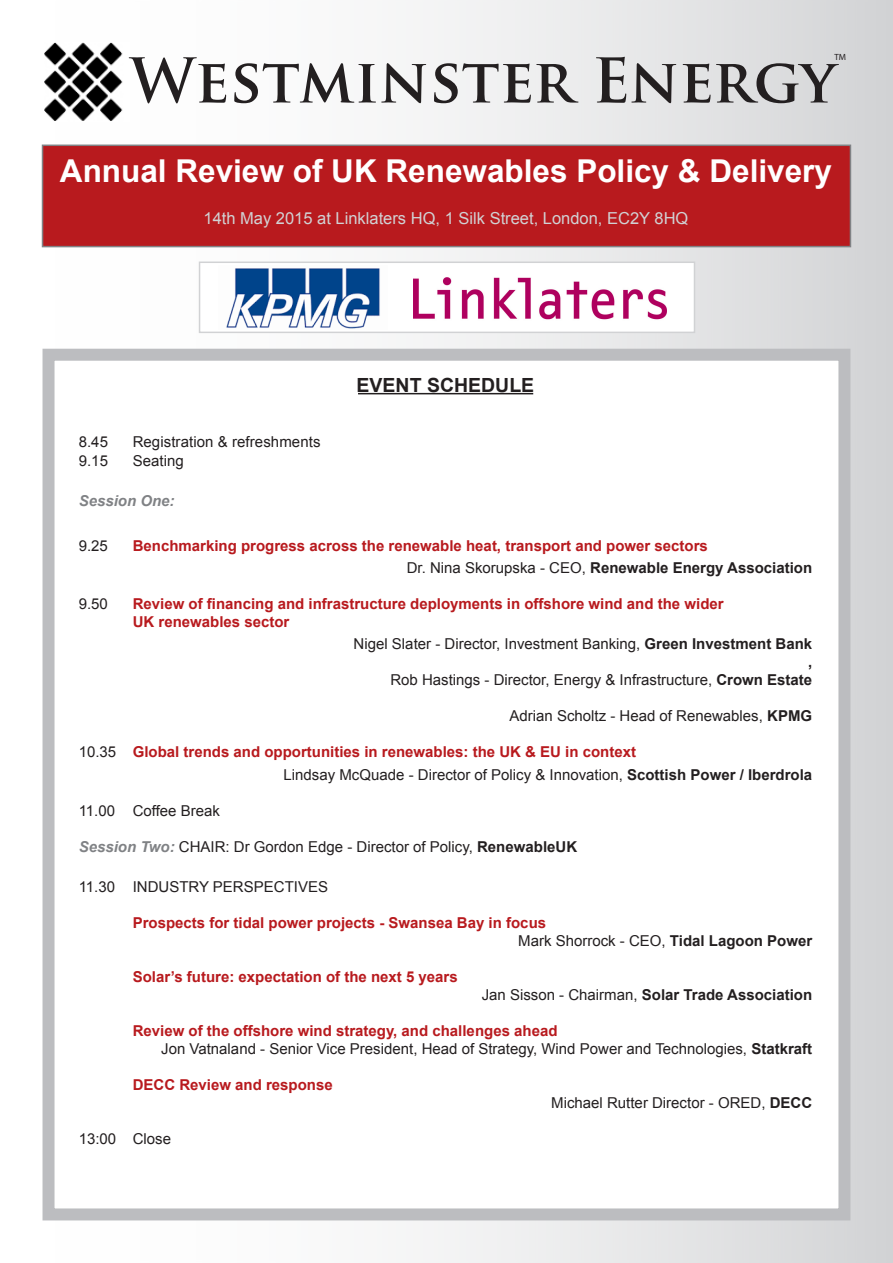
<style>
.page{position:relative;width:893px;height:1263px;background:#fff}
.page>*{position:absolute;margin:0;border:0;box-sizing:border-box;transform-origin:0 0}
.t1{font:700 60px "Trajan Pro";color:#231f20}
.t2{font:700 31.5px "Arial";color:#fff}
.t3{font:700 19.5px "Arial";color:#231f20}
.t4{font:16.5px "Arial";color:#d1d2d4}
.t5{font:15px "Arial";color:#231f20}
.t6{font:700 15px "Arial";color:#b81a1e}
.t7{font:700 15px "Arial";color:#231f20}
.t8{font:italic 700 15px "Arial";color:#808285}
.t9{font:9px "Myriad Pro";color:#231f20}
.s1{font-weight:400}
.s2{font-weight:700}
.s3{font-weight:400;color:#231f20}
.s4{font-weight:700;font-style:italic;color:#808285}
</style>
<div class="page">
<div style="left:0;top:0;width:893px;height:1263px;background:linear-gradient(to right,#fff,#d8d9db)"></div>
<div style="left:43px;top:349px;width:807px;height:871px;background:#fff;border:12px solid #bcbdc0"></div>
<hr style="left:358px;top:393px;width:175px;height:1px;background:#231f20">
<div style="left:42px;top:145px;width:809px;height:102px;background:#b81a1e;border:2px solid #808285"></div>
<img style="left:45px;top:43px;width:85px;height:78px">
<div style="left:199px;top:261px;width:496px;height:72px;background:#fff;border:2px solid #d1d2d4"></div>
<img style="left:413px;top:277px;width:254px;height:43px">
<img style="left:226px;top:268px;width:154px;height:61px">
<p class="t9" style="left:834px;top:52px;width:13px">TM</p>
<p class="t1" style="left:130px;top:43px;width:708px">Westminster Energy</p>
<p class="t2" style="left:60px;top:149px;width:774px">Annual Review of UK Renewables Policy &amp; Delivery</p>
<p class="t4" style="left:203px;top:206px;width:486px">14th May 2015 at Linklaters HQ, 1 Silk Street, London, EC2Y 8HQ</p>
<p class="t3" style="left:357px;top:371px;width:179px">EVENT SCHEDULE</p>
<p class="t5" style="left:79px;top:431px;width:31px">8.45</p>
<p class="t5" style="left:133px;top:431px;width:189px">Registration &amp; refreshments</p>
<p class="t5" style="left:79px;top:450px;width:31px">9.15</p>
<p class="t5" style="left:133px;top:450px;width:53px">Seating</p>
<p class="t8" style="left:79px;top:491px;width:97px">Session One:</p>
<p class="t5" style="left:79px;top:535px;width:31px">9.25</p>
<p class="t6" style="left:133px;top:535px;width:577px">Benchmarking progress across the renewable heat, transport and power sectors</p>
<p class="t7" style="left:407px;top:557px;width:407px"><span class="s1">Dr. Nina Skorupska - CEO,</span> Renewable Energy Association</p>
<p class="t5" style="left:79px;top:593px;width:31px">9.50</p>
<p class="t6" style="left:133px;top:593px;width:592px">Review of financing and infrastructure deployments in offshore wind and the wider</p>
<p class="t6" style="left:133px;top:611px;width:158px">UK renewables sector</p>
<p class="t5" style="left:354px;top:634px;width:460px">Nigel Slater - Director, Investment Banking, <span class="s2">Green Investment Bank</span></p>
<p class="t7" style="left:808px;top:651px;width:6px">,</p>
<p class="t5" style="left:390px;top:670px;width:423px">Rob Hastings - Director, Energy &amp; Infrastructure, <span class="s2">Crown Estate</span></p>
<p class="t5" style="left:509px;top:706px;width:304px">Adrian Scholtz - Head of Renewables, <span class="s2">KPMG</span></p>
<p class="t6" style="left:79px;top:741px;width:559px"><span class="s3">10.35</span> Global trends and opportunities in renewables: the UK &amp; EU in context</p>
<p class="t5" style="left:284px;top:764px;width:530px">Lindsay McQuade - Director of Policy &amp; Innovation, <span class="s2">Scottish Power / Iberdrola</span></p>
<p class="t5" style="left:79px;top:800px;width:143px">11.00 Coffee Break</p>
<p class="t5" style="left:79px;top:836px;width:500px"><span class="s4">Session Two:</span> CHAIR: Dr Gordon Edge - Director of Policy, <span class="s2">RenewableUK</span></p>
<p class="t5" style="left:79px;top:876px;width:251px">11.30 INDUSTRY PERSPECTIVES</p>
<p class="t6" style="left:133px;top:912px;width:415px">Prospects for tidal power projects - Swansea Bay in focus</p>
<p class="t5" style="left:518px;top:930px;width:295px">Mark Shorrock - CEO, <span class="s2">Tidal Lagoon Power</span></p>
<p class="t6" style="left:133px;top:966px;width:327px">Solar’s future: expectation of the next 5 years</p>
<p class="t7" style="left:482px;top:984px;width:332px"><span class="s1">Jan Sisson - Chairman,</span> Solar Trade Association</p>
<p class="t6" style="left:133px;top:1020px;width:426px">Review of the offshore wind strategy, and challenges ahead</p>
<p class="t5" style="left:161px;top:1038px;width:652px">Jon Vatnaland - Senior Vice President, Head of Strategy, Wind Power and Technologies, <span class="s2">Statkraft</span></p>
<p class="t6" style="left:133px;top:1074px;width:202px">DECC Review and response</p>
<p class="t5" style="left:551px;top:1092px;width:262px">Michael Rutter Director - ORED, <span class="s2">DECC</span></p>
<p class="t5" style="left:79px;top:1128px;width:94px">13:00 Close</p>
</div>
